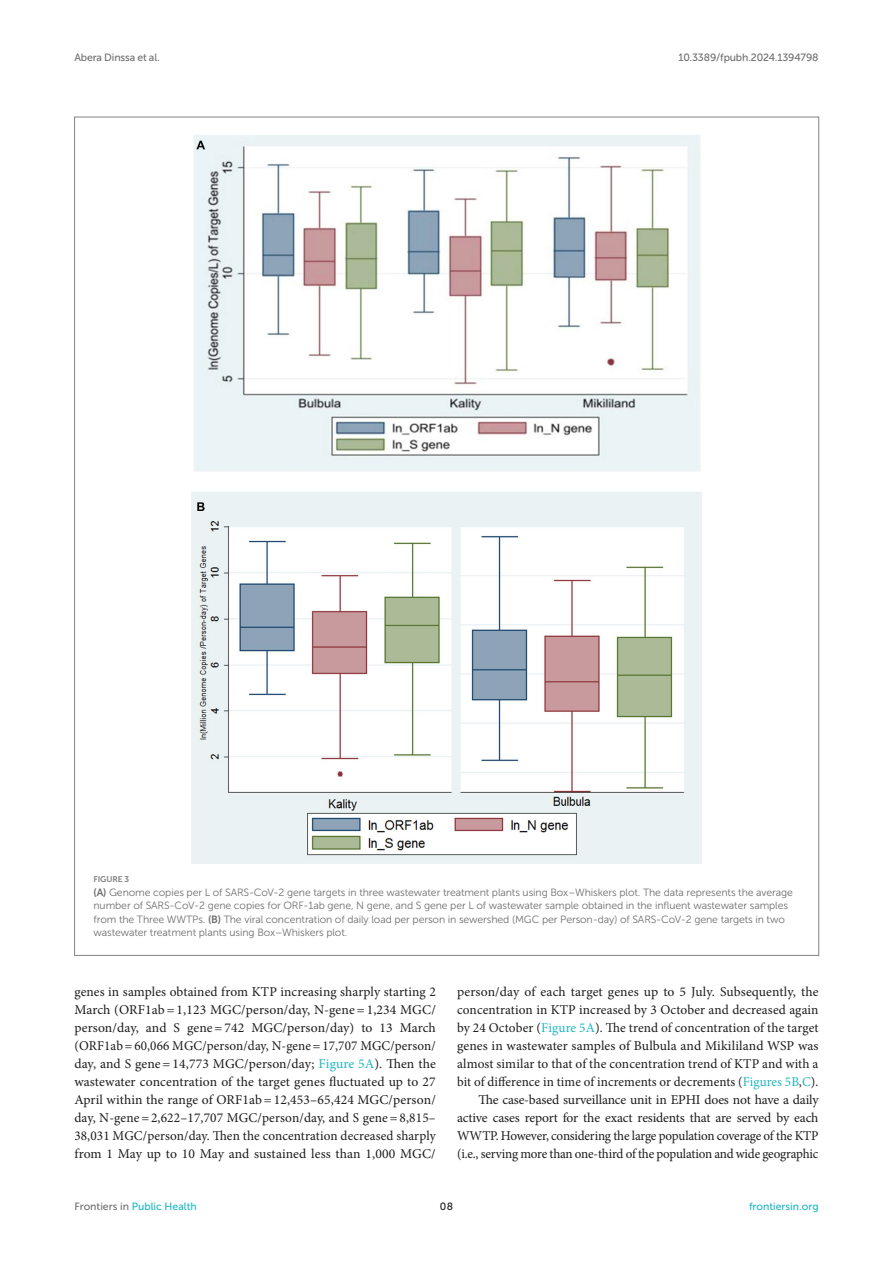
<style>
.page{position:relative;width:893px;height:1263px;background:#fff}
.page>*{position:absolute;margin:0;border:0;box-sizing:border-box;transform-origin:0 0}
.TEXT{font:13.5px/18px "Minion Pro";color:#1b1c1b;text-align:justify}
.FIG_LEG{font:10.5px/13.5px "Museo Sans 300";letter-spacing:-.01em;color:#706f70}
.t1{font:10.5px "Museo Sans 500";letter-spacing:-.015em;color:#706f70}
.t2{font:10.5px "Museo Sans 500";color:#1db5c3}
.t3{font:10.5px "Museo Sans 500";color:#1b1c1b}
.FIG_HD{font:8.25px "Museo Sans 700";letter-spacing:-.01em;color:#7e7f7f}
.s1{font-family:"Museo Sans 700"}
.s2{color:#1db5c3}
.s3{color:#706f70}
</style>
<div class="page">
<img style="left:191px;top:136px;width:511px;height:728px">
<p class="t1" style="left:74px;top:51px;width:87px">Abera Dinssa et al.</p>
<p class="t1" style="left:678px;top:51px;width:142px">10.3389/fpubh.2024.1394798</p>
<p class="FIG_HD" style="left:94px;top:875px;width:37px">FIGURE 3</p>
<p class="FIG_LEG" style="left:94px;top:886px;width:701px"><span class="s1">(A)</span> Genome copies per L of SARS-CoV-2 gene targets in three wastewater treatment plants using Box–Whiskers plot. The data represents the average number of SARS-CoV-2 gene copies for ORF-1ab gene, N gene, and S gene per L of wastewater sample obtained in the influent wastewater samples from the Three WWTPs. <span class="s1">(B)</span> The viral concentration of daily load per person in sewershed (MGC per Person-day) of SARS-CoV-2 gene targets in two wastewater treatment plants using Box–Whiskers plot.</p>
<p class="TEXT" style="left:74px;top:983px;width:363px">genes in samples obtained from KTP increasing sharply starting 2<br>March (ORF1ab=1,123 MGC/person/day, N-gene=1,234 MGC/ person/day, and S gene=742 MGC/person/day) to 13 March (ORF1ab=60,066 MGC/person/day, N-gene=17,707 MGC/person/ day, and S gene=14,773 MGC/person/day; <span class="s2">Figure 5A</span>). Then the wastewater concentration of the target genes fluctuated up to 27<br>April within the range of ORF1ab=12,453–65,424 MGC/person/ day, N-gene=2,622–17,707 MGC/person/day, and S gene=8,815– 38,031 MGC/person/day. Then the concentration decreased sharply from 1 May up to 10 May and sustained less than 1,000 MGC/</p>
<p class="TEXT" style="left:457px;top:983px;width:363px">person/day of each target genes up to 5 July. Subsequently, the concentration in KTP increased by 3 October and decreased again by 24 October (<span class="s2">Figure 5A</span>). The trend of concentration of the target genes in wastewater samples of Bulbula and Mikililand WSP was almost similar to that of the concentration trend of KTP and with a bit of difference in time of increments or decrements (<span class="s2">Figures 5B</span>,<span class="s2">C</span>).</p>
<p class="TEXT" style="left:457px;top:1091px;width:363px;text-indent:21px">The case-based surveillance unit in EPHI does not have a daily active cases report for the exact residents that are served by each WWTP. However, considering the large population coverage of the KTP (i.e., serving more than one-third of the population and wide geographic</p>
<p class="t2" style="left:74px;top:1200px;width:124px"><span class="s3">Frontiers in</span> Public Health</p>
<p class="t3" style="left:440px;top:1200px;width:15px">08</p>
<p class="t2" style="left:749px;top:1200px;width:71px">frontiersin.org</p>
</div>
